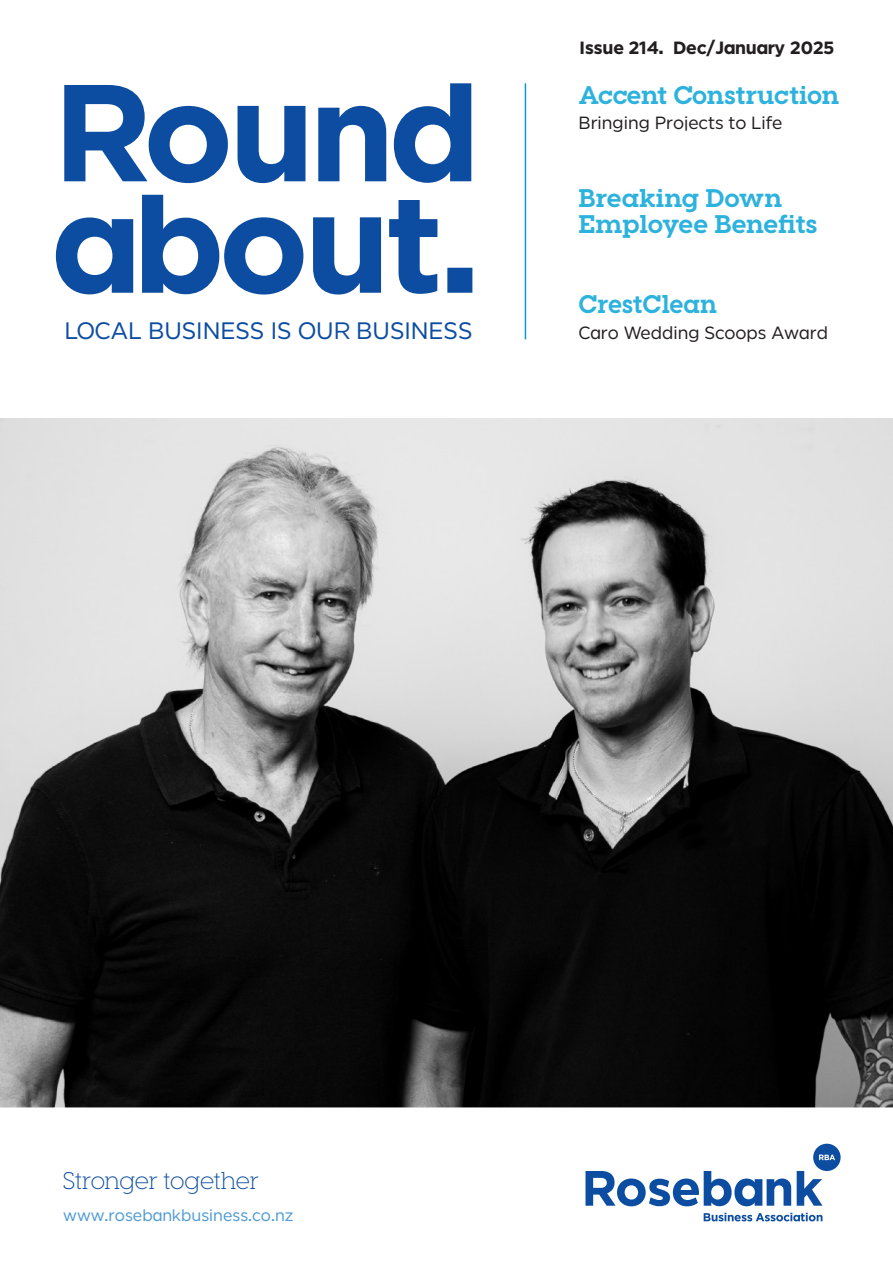
<style>
.page{position:relative;width:893px;height:1263px;background:#fff}
.page>*{position:absolute;margin:0;border:0;box-sizing:border-box;transform-origin:0 0}
.Body_Text{font:700 25.5px/25.5px "Visby Slab CF";letter-spacing:-.01em;color:#2cb2dd}
.Body_Text-2{font:700 25.5px "Visby Slab CF";letter-spacing:-.01em;color:#2cb2dd;scale:.95 1}
.t1{font:24.15px "Smythe Sans";color:#0d4da1}
.t2{font:300 24px "Visby Slab CF";letter-spacing:-.015em;color:#0d4da1}
.Body_Text-3{font:18px "Smythe Sans";color:#231f20}
.t3{font:700 18px "Smythe Sans";color:#231f20}
.t4{font:16.5px "Smythe Sans";color:#4f9bd4}
.t5{font:700 12px "Visby Slab CF";color:#0d4da1}
</style>
<div class="page">
<svg style="left:0;top:83px;width:893px;height:336px"></svg>
<img style="left:0;top:419px;width:893px;height:688px">
<svg style="left:56px;top:195px;width:416px;height:100px"></svg>
<svg style="left:64px;top:83px;width:407px;height:100px"></svg>
<svg style="left:0;top:1107px;width:893px;height:115px"></svg>
<svg style="left:585px;top:1171px;width:206px;height:35px"></svg>
<svg style="left:797px;top:1171px;width:25px;height:35px"></svg>
<div style="left:813px;top:1144px;width:28px;height:27px;background:#0d4da1;border-radius:50%"></div>
<svg style="left:819px;top:1154px;width:16px;height:6px"></svg>
<svg style="left:704px;top:1213px;width:118px;height:8px"></svg>
<hr style="left:525px;top:83px;width:1px;height:256px;background:#1197d6">
<p class="t1" style="left:65px;top:318px;width:409px">LOCAL BUSINESS IS OUR BUSINESS</p>
<p class="t3" style="left:580px;top:36px;width:256px">Issue 214. Dec/January 2025</p>
<p class="Body_Text" style="left:579px;top:82px;width:262px">Accent Construction</p>
<p class="Body_Text-3" style="left:579px;top:113px;width:205px">Bringing Projects to Life</p>
<p class="Body_Text" style="left:579px;top:186px;width:240px">Breaking Down<br>Employee Benefits</p>
<p class="Body_Text-2" style="left:578px;top:288px;width:148px">CrestClean</p>
<p class="Body_Text-3" style="left:578px;top:323px;width:251px">Caro Wedding Scoops Award</p>
<p class="t2" style="left:63px;top:1166px;width:197px">Stronger together</p>
<p class="t4" style="left:63px;top:1206px;width:232px">www.rosebankbusiness.co.nz</p>
<p class="t5" style="left:63px;top:1215px;width:182px">www.rosebankbusiness.co.nz</p>
</div>
